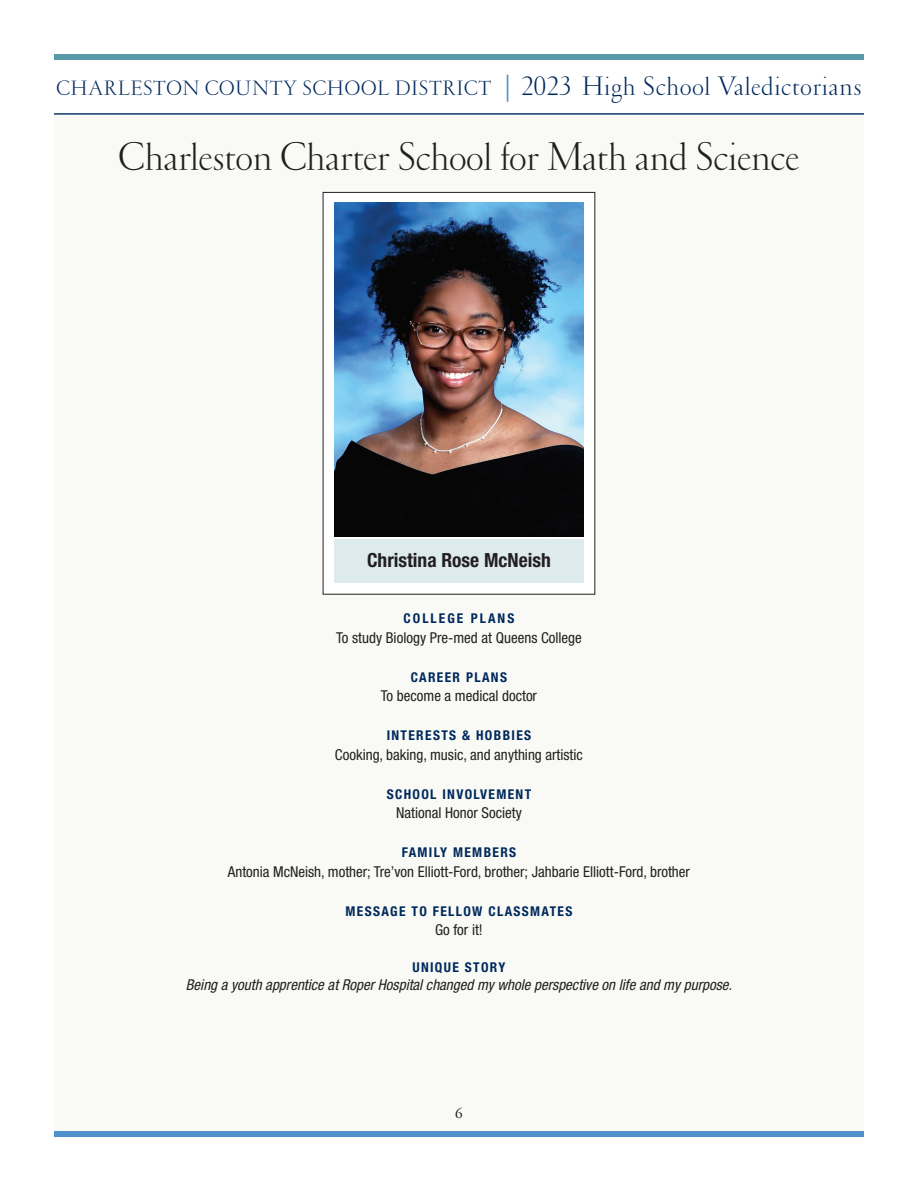
<style>
.page{position:relative;width:918px;height:1188px;background:#fff}
.page>*{position:absolute;margin:0;border:0;box-sizing:border-box;transform-origin:0 0}
.t1{font:300 40.5px "Garamond";color:#231f20}
.t2{font:300 21px "Garamond";letter-spacing:.035em;color:#00295c}
.t3{font:700 condensed 19.5px "Helvetica Neue";color:#231f20}
.t4{font:condensed 15px "Helvetica Neue";color:#231f20}
.t5{font:italic condensed 15px "Helvetica Neue";color:#231f20}
.t6{font:15px "Adobe Garamond";color:#231f20}
.t7{font:700 condensed 13.5px "Helvetica Neue";letter-spacing:.1em;color:#00295c}
.t8{font:700 condensed 13.5px "Helvetica Neue";letter-spacing:.15em;color:#00295c}
.s1{font-family:"Adobe Garamond";font-weight:400;font-size:27px;color:#5090cc}
.s2{font-size:27px}
</style>
<div class="page">
<div style="left:54px;top:114px;width:810px;height:1022px;background:#f9faf6"></div>
<hr style="left:54px;top:114px;width:810px;height:1px;background:#054286">
<div style="left:54px;top:1131px;width:810px;height:6px;background:#5090cc"></div>
<div style="left:54px;top:54px;width:810px;height:6px;background:#5799a6"></div>
<div style="left:323px;top:193px;width:271px;height:401px;background:#fff"></div>
<img style="left:334px;top:203px;width:250px;height:333px">
<div style="left:334px;top:540px;width:249px;height:43px;background:#deebed"></div>
<h2 class="t2" style="left:56px;top:81px;width:807px">CHARLESTON COUNTY SCHOOL DISTRICT <span class="s1">|</span> <span class="s2">2023 High School Valedictorians</span></h2>
<h1 class="t1" style="left:119px;top:142px;width:682px">Charleston Charter School for Math and Science</h1>
<h3 class="t3" style="left:367px;top:553px;width:185px">Christina Rose McNeish</h3>
<p class="t8" style="left:404px;top:613px;width:112px">COLLEGE PLANS</p>
<p class="t4" style="left:336px;top:632px;width:247px">To study Biology Pre-med at Queens College</p>
<p class="t7" style="left:411px;top:672px;width:98px">CAREER PLANS</p>
<p class="t4" style="left:381px;top:690px;width:158px">To become a medical doctor</p>
<p class="t7" style="left:387px;top:730px;width:146px">INTERESTS &amp; HOBBIES</p>
<p class="t4" style="left:335px;top:749px;width:250px">Cooking, baking, music, and anything artistic</p>
<p class="t7" style="left:387px;top:789px;width:146px">SCHOOL INVOLVEMENT</p>
<p class="t4" style="left:396px;top:807px;width:127px">National Honor Society</p>
<p class="t7" style="left:402px;top:847px;width:116px">FAMILY MEMBERS</p>
<p class="t4" style="left:228px;top:866px;width:464px">Antonia McNeish, mother; Tre’von Elliott-Ford, brother; Jahbarie Elliott-Ford, brother</p>
<p class="t7" style="left:346px;top:906px;width:228px">MESSAGE TO FELLOW CLASSMATES</p>
<p class="t4" style="left:435px;top:924px;width:49px">Go for it!</p>
<p class="t7" style="left:412px;top:963px;width:95px">UNIQUE STORY</p>
<p class="t5" style="left:186px;top:980px;width:551px">Being a youth apprentice at RoperHospitalchanged my whole perspective on life and my purpose.</p>
<p class="t6" style="left:455px;top:1107px;width:9px">6</p>
</div>
